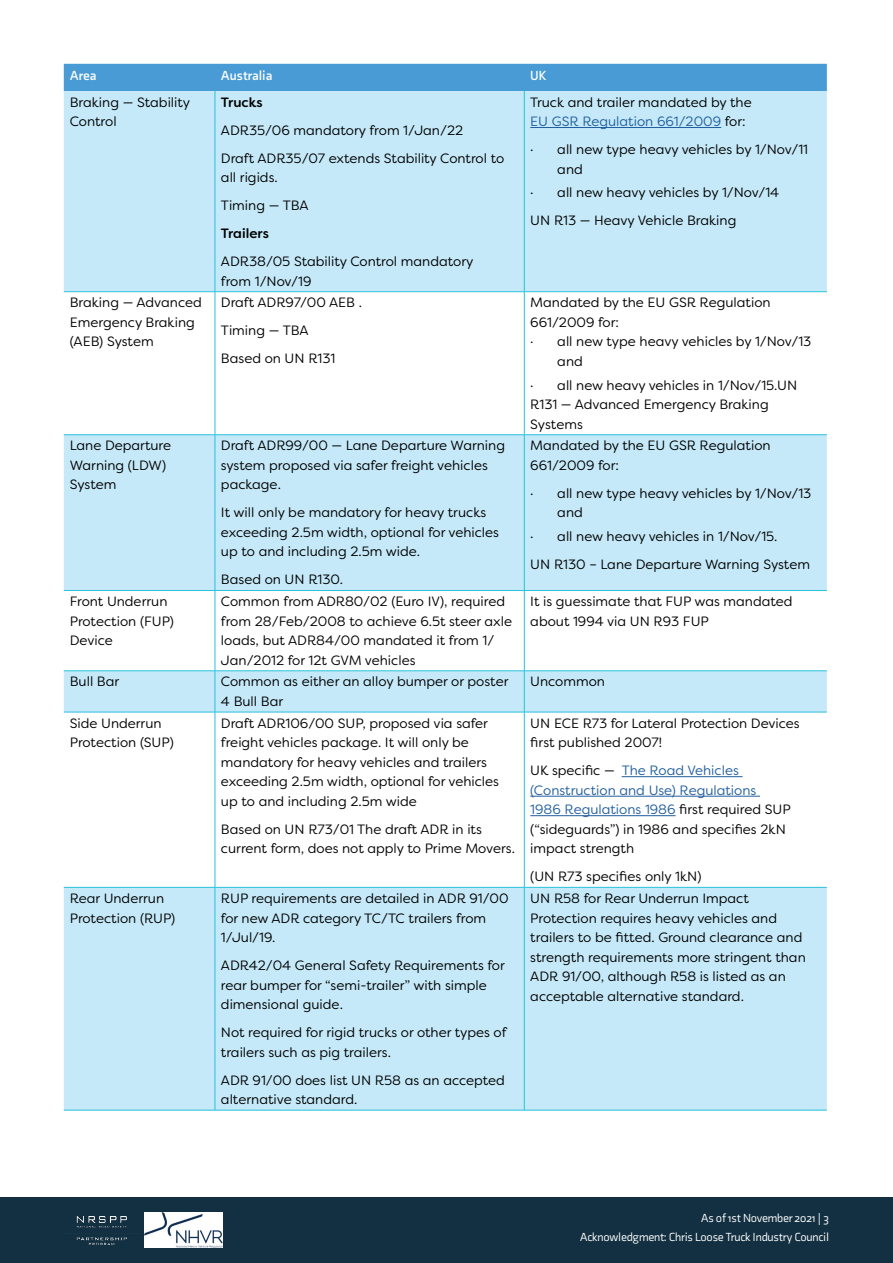
<style>
.page{position:relative;width:893px;height:1263px;background:#fff}
.page>*{position:absolute;margin:0;border:0;box-sizing:border-box;transform-origin:0 0}
.t1{font:13.5px/19.5px "Filson Soft";color:#000}
.t2{font:700 13.5px "Axia";color:#fff}
.t3{font:500 13.5px "Filson Soft";color:#000}
.t4{font:12px/19.5px "Axia";letter-spacing:-.02em;color:#fff;text-align:right}
.s1{color:#215e9e}
</style>
<div class="page">
<div style="left:0;top:1197px;width:893px;height:66px;background:#133042"></div>
<img style="left:76px;top:1216px;width:51px;height:28px">
<img style="left:145px;top:1213px;width:77px;height:35px">
<div style="left:64px;top:64px;width:763px;height:27px;background:#489bd5"></div>
<div style="left:64px;top:91px;width:763px;height:1019px;background:#c5e9f8"></div>
<svg style="left:64px;top:292px;width:763px;height:595px"></svg>
<hr style="left:215px;top:91px;width:1px;height:200px;background:#27c1dc">
<hr style="left:524px;top:91px;width:1px;height:200px;background:#27c1dc">
<hr style="left:64px;top:291px;width:151px;height:1px;background:#27c1dc">
<hr style="left:215px;top:291px;width:309px;height:1px;background:#27c1dc">
<hr style="left:215px;top:292px;width:1px;height:142px;background:#27c1dc">
<hr style="left:524px;top:291px;width:303px;height:1px;background:#27c1dc">
<hr style="left:524px;top:292px;width:1px;height:142px;background:#27c1dc">
<hr style="left:64px;top:434px;width:151px;height:1px;background:#27c1dc">
<hr style="left:215px;top:434px;width:309px;height:1px;background:#27c1dc">
<hr style="left:215px;top:435px;width:1px;height:155px;background:#27c1dc">
<hr style="left:524px;top:434px;width:303px;height:1px;background:#27c1dc">
<hr style="left:524px;top:435px;width:1px;height:155px;background:#27c1dc">
<hr style="left:64px;top:590px;width:151px;height:1px;background:#27c1dc">
<hr style="left:215px;top:590px;width:309px;height:1px;background:#27c1dc">
<hr style="left:215px;top:591px;width:1px;height:80px;background:#27c1dc">
<hr style="left:524px;top:590px;width:303px;height:1px;background:#27c1dc">
<hr style="left:524px;top:591px;width:1px;height:80px;background:#27c1dc">
<hr style="left:64px;top:670px;width:151px;height:1px;background:#27c1dc">
<hr style="left:215px;top:670px;width:309px;height:1px;background:#27c1dc">
<hr style="left:215px;top:671px;width:1px;height:41px;background:#27c1dc">
<hr style="left:524px;top:670px;width:303px;height:1px;background:#27c1dc">
<hr style="left:524px;top:671px;width:1px;height:41px;background:#27c1dc">
<hr style="left:64px;top:712px;width:151px;height:1px;background:#27c1dc">
<hr style="left:215px;top:712px;width:309px;height:1px;background:#27c1dc">
<hr style="left:215px;top:712px;width:1px;height:175px;background:#27c1dc">
<hr style="left:524px;top:712px;width:303px;height:1px;background:#27c1dc">
<hr style="left:524px;top:712px;width:1px;height:175px;background:#27c1dc">
<hr style="left:64px;top:887px;width:151px;height:1px;background:#27c1dc">
<hr style="left:215px;top:887px;width:309px;height:1px;background:#27c1dc">
<hr style="left:215px;top:887px;width:1px;height:223px;background:#27c1dc">
<hr style="left:524px;top:887px;width:303px;height:1px;background:#27c1dc">
<hr style="left:524px;top:887px;width:1px;height:223px;background:#27c1dc">
<hr style="left:64px;top:1110px;width:151px;height:1px;background:#27c1dc">
<hr style="left:215px;top:1110px;width:309px;height:1px;background:#27c1dc">
<hr style="left:524px;top:1110px;width:303px;height:1px;background:#27c1dc">
<hr style="left:530px;top:127px;width:191px;height:1px;background:#215e9e">
<hr style="left:622px;top:776px;width:120px;height:1px;background:#215e9e">
<hr style="left:530px;top:796px;width:230px;height:1px;background:#215e9e">
<hr style="left:530px;top:815px;width:146px;height:1px;background:#215e9e">
<p class="t2" style="left:70px;top:67px;width:28px">Area</p>
<p class="t2" style="left:221px;top:67px;width:53px">Australia</p>
<p class="t2" style="left:530px;top:67px;width:18px">UK</p>
<p class="t1" style="left:70px;top:92px;width:122px">Braking — Stability<br>Control</p>
<p class="t3" style="left:221px;top:93px;width:43px">Trucks</p>
<p class="t1" style="left:221px;top:116px;width:285px;line-height:28px">ADR35/06 mandatory from 1/Jan/22<br>Draft ADR35/07 extends Stability Control to</p>
<p class="t1" style="left:221px;top:163px;width:89px;line-height:28px">all rigids.<br>Timing — TBA</p>
<p class="t3" style="left:221px;top:225px;width:49px">Trailers</p>
<p class="t1" style="left:221px;top:252px;width:254px">ADR38/05 Stability Control mandatory from 1/Nov/19</p>
<p class="t1" style="left:530px;top:92px;width:223px">Truck and trailer mandated by the<br><span class="s1">EU GSR Regulation 661/2009</span> for:</p>
<p class="t1" style="left:557px;top:140px;width:252px;text-indent:-27px">· all new type heavy vehicles by 1/Nov/11 and</p>
<p class="t1" style="left:530px;top:179px;width:250px;line-height:28px">· all new heavy vehicles by 1/Nov/14<br>UN R13 — Heavy Vehicle Braking</p>
<p class="t1" style="left:70px;top:293px;width:133px">Braking — Advanced<br>Emergency Braking (AEB) System</p>
<p class="t1" style="left:221px;top:289px;width:143px;line-height:28px">Draft ADR97/00 AEB .<br>Timing — TBA<br>Based on UN R131</p>
<p class="t1" style="left:530px;top:293px;width:242px">Mandated by the EU GSR Regulation</p>
<p class="t1" style="left:530px;top:312px;width:90px">661/2009 for:</p>
<p class="t1" style="left:530px;top:332px;width:283px">· all new type heavy vehicles by 1/Nov/13</p>
<p class="t1" style="left:557px;top:351px;width:27px">and</p>
<p class="t1" style="left:530px;top:375px;width:269px">· all new heavy vehicles in 1/Nov/15.UN<br>R131 — Advanced Emergency Braking<br>Systems</p>
<p class="t1" style="left:70px;top:436px;width:103px">Lane Departure<br>Warning (LDW)<br>System</p>
<p class="t1" style="left:221px;top:436px;width:286px">Draft ADR99/00 — Lane Departure Warning system proposed via safer freight vehicles package.</p>
<p class="t1" style="left:221px;top:503px;width:280px">It will only be mandatory for heavy trucks exceeding 2.5m width, optional for vehicles up to and including 2.5m wide.</p>
<p class="t1" style="left:221px;top:570px;width:124px">Based on UN R130.</p>
<p class="t1" style="left:530px;top:436px;width:242px">Mandated by the EU GSR Regulation<br>661/2009 for:</p>
<p class="t1" style="left:557px;top:483px;width:256px;text-indent:-27px">· all new type heavy vehicles by 1/Nov/13 and</p>
<p class="t1" style="left:530px;top:522px;width:281px;line-height:28px">· all new heavy vehicles in 1/Nov/15.<br>UN R130 – Lane Departure Warning System</p>
<p class="t1" style="left:70px;top:591px;width:106px">Front Underrun<br>Protection (FUP)<br>Device</p>
<p class="t1" style="left:221px;top:591px;width:293px">Common from ADR80/02 (Euro IV), required from 28/Feb/2008 to achieve 6.5t steer axle loads, but ADR84/00 mandated it from 1/ Jan/2012 for 12t GVM vehicles</p>
<p class="t1" style="left:530px;top:591px;width:264px">It is guessimate that FUP was mandated about 1994 via UN R93 FUP</p>
<p class="t1" style="left:70px;top:672px;width:51px">Bull Bar</p>
<p class="t1" style="left:221px;top:672px;width:289px">Common as either an alloy bumper or poster<br>4 Bull Bar</p>
<p class="t1" style="left:530px;top:672px;width:76px">Uncommon</p>
<p class="t1" style="left:70px;top:713px;width:105px">Side Underrun<br>Protection (SUP)</p>
<p class="t1" style="left:221px;top:713px;width:280px">Draft ADR106/00 SUP, proposed via safer freight vehicles package. It will only be mandatory for heavy vehicles and trailers exceeding 2.5m width, optional for vehicles up to and including 2.5m wide</p>
<p class="t1" style="left:221px;top:819px;width:295px">Based on UN R73/01 The draft ADR in its current form, does not apply to Prime Movers.</p>
<p class="t1" style="left:530px;top:713px;width:271px">UN ECE R73 for Lateral Protection Devices first published 2007!</p>
<p class="t1" style="left:530px;top:761px;width:262px">UK specific — <span class="s1">The Road Vehicles (Construction and Use) Regulations<br>1986 Regulations 1986</span> first required SUP (“sideguards”) in 1986 and specifies 2kN impact strength</p>
<p class="t1" style="left:530px;top:867px;width:173px">(UN R73 specifies only 1kN)</p>
<p class="t1" style="left:70px;top:888px;width:107px">Rear Underrun<br>Protection (RUP)</p>
<p class="t1" style="left:221px;top:888px;width:289px">RUP requirements are detailed in ADR 91/00 for new ADR category TC/TC trailers from<br>1/Jul/19.</p>
<p class="t1" style="left:221px;top:955px;width:285px">ADR42/04 General Safety Requirements for rear bumper for “semi-trailer” with simple dimensional guide.</p>
<p class="t1" style="left:221px;top:1022px;width:287px">Not required for rigid trucks or other types of trailers such as pig trailers.</p>
<p class="t1" style="left:221px;top:1070px;width:285px">ADR 91/00 does list UN R58 as an accepted alternative standard.</p>
<p class="t1" style="left:530px;top:888px;width:277px">UN R58 for Rear Underrun Impact Protection requires heavy vehicles and trailers to be fitted. Ground clearance and strength requirements more stringent than ADR 91/00, although R58 is listed as an acceptable alternative standard.</p>
<p class="t4" style="left:580px;top:1208px;width:251px">As of 1st November 2021 | 3<br>Acknowledgment: Chris Loose Truck Industry Council</p>
</div>
